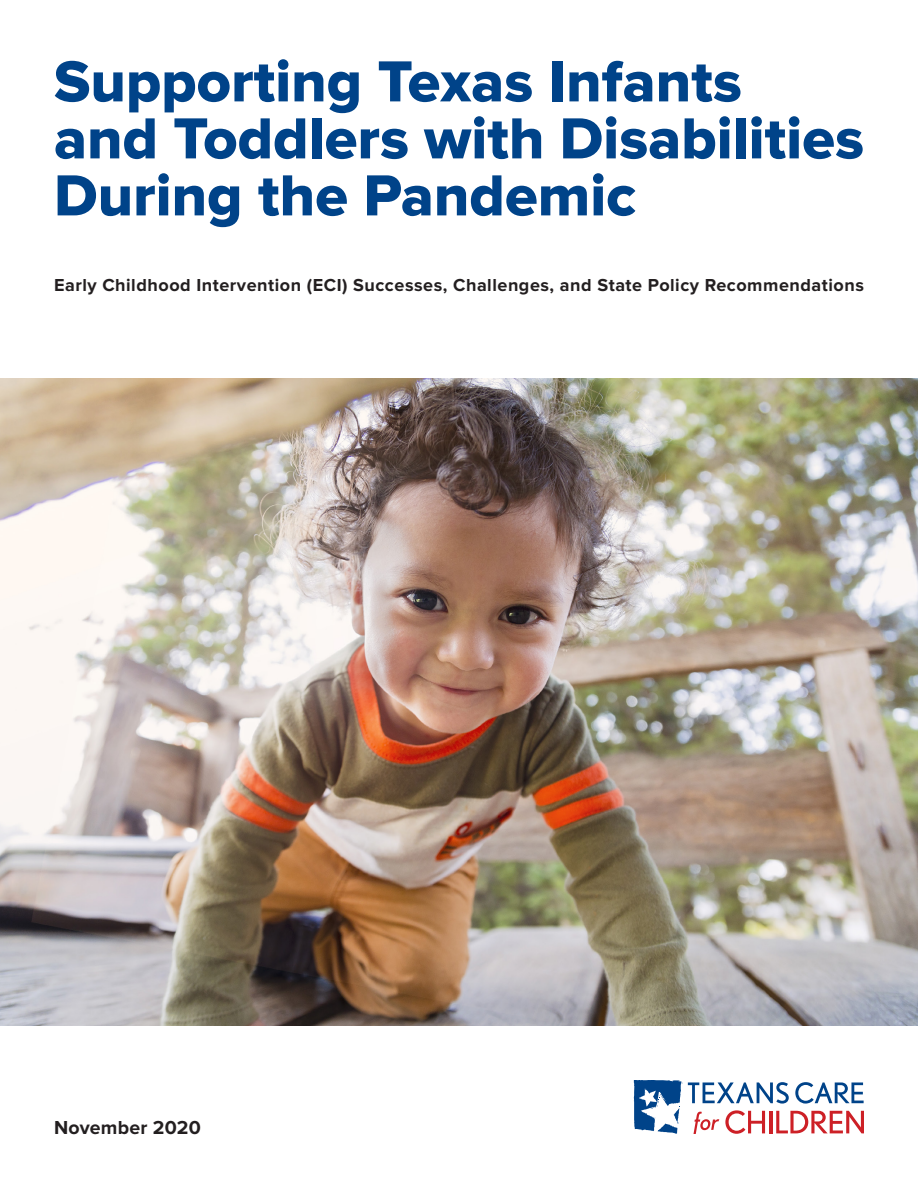
<style>
.page{position:relative;width:918px;height:1188px;background:#fff}
.page>*{position:absolute;margin:0;border:0;box-sizing:border-box;transform-origin:0 0}
.t1{font:60px/57px "Proxima Nova Extrabld";color:#004389}
.Pull_Quote{font:700 19.5px "Proxima Nova";letter-spacing:.01em;color:#231f20}
.Subtitle-large{font:700 18px "Proxima Nova";letter-spacing:.03em;color:#231f20}
</style>
<div class="page">
<svg style="left:634px;top:1080px;width:230px;height:54px"></svg>
<img style="left:0;top:378px;width:918px;height:648px">
<p class="t1" style="left:54px;top:55px;width:812px">Supporting Texas Infants<br>and Toddlers with Disabilities<br>During the Pandemic</p>
<p class="Subtitle-large" style="left:54px;top:274px;width:812px">Early Childhood Intervention (ECI) Successes, Challenges, and State Policy Recommendations</p>
<p class="Pull_Quote" style="left:54px;top:1116px;width:148px">November 2020</p>
</div>
